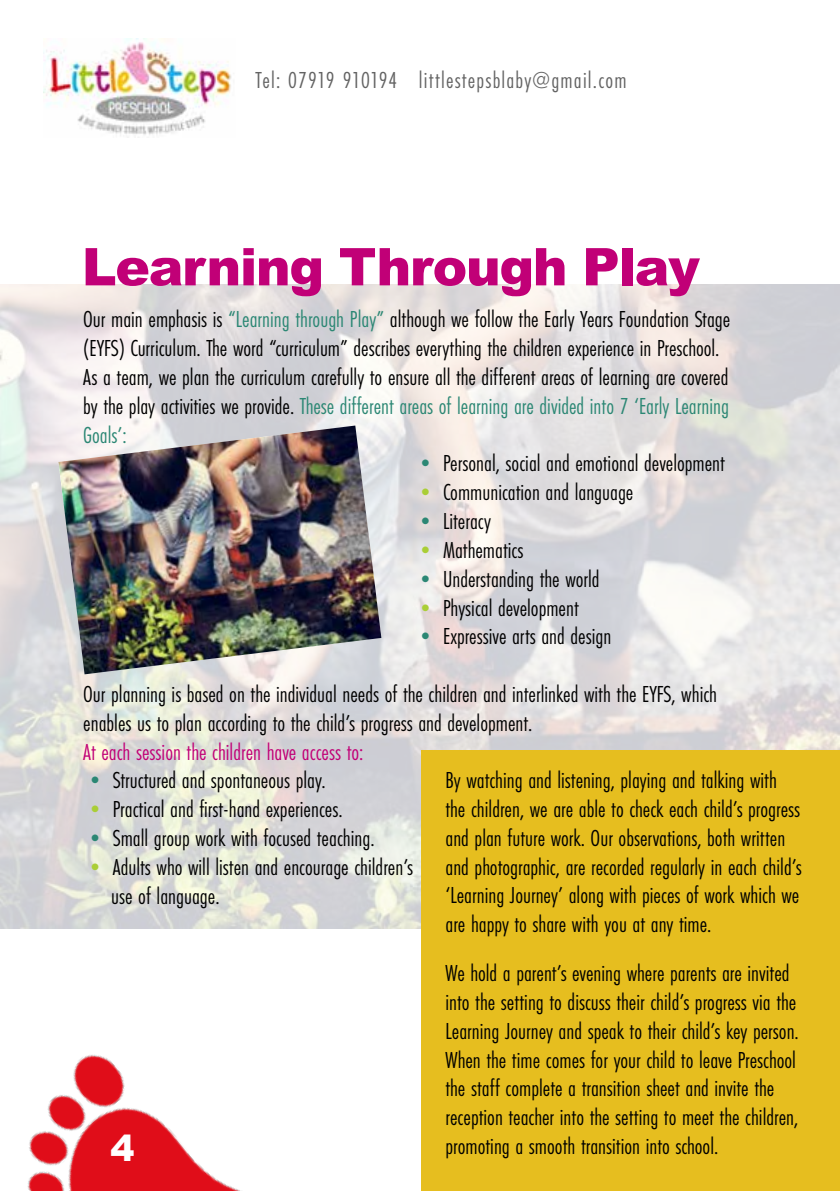
<style>
.page{position:relative;width:840px;height:1191px;background:#fff}
.page>*{position:absolute;margin:0;border:0;box-sizing:border-box;transform-origin:0 0}
.t1{font:900 52px "Arial";letter-spacing:-.025em;color:#c10077}
.t2{font:900 36px "Arial";color:#fff}
.t3{font:24px/28.8px "Futura PT Cond";color:#000}
.t4{font:24px "Futura PT Cond";letter-spacing:.05em;color:#636363}
.t5{font:24px "Futura PT Cond";color:#c10077}
.s1{color:#2b8774}
.s2{color:#aace36}
</style>
<div class="page">
<img style="left:0;top:285px;width:839px;height:644px">
<img style="left:27px;top:1054px;width:213px;height:137px">
<img style="left:44px;top:39px;width:187px;height:97px">
<img style="left:58px;top:425px;width:323px;height:249px">
<div style="left:421px;top:750px;width:418px;height:441px;background:#e6be1f"></div>
<p class="t4" style="left:255px;top:66px;width:372px">Tel: 07919 910194 littlestepsblaby@gmail.com</p>
<h1 class="t1" style="left:82px;top:229px;width:619px">Learning Through Play</h1>
<p class="t3" style="left:83px;top:305px;width:648px">Our main emphasis is <span class="s1">“Learning through Play”</span> although we follow the Early Years Foundation Stage (EYFS) Curriculum. The word “curriculum” describes everything the children experience in Preschool.<br>As a team, we plan the curriculum carefully to ensure all the different areas of learning are covered by the play activities we provide. <span class="s1">These different areas of learning are divided into 7 ‘Early Learning Goals’:</span></p>
<p class="t3" style="left:413px;top:449px;width:313px"><span class="s1">•</span> Personal, social and emotional development</p>
<p class="t3" style="left:413px;top:478px;width:221px"><span class="s2">•</span> Communication and language</p>
<p class="t3" style="left:413px;top:507px;width:79px"><span class="s1">•</span> Literacy</p>
<p class="t3" style="left:413px;top:535px;width:111px"><span class="s2">•</span> Mathematics</p>
<p class="t3" style="left:413px;top:564px;width:187px"><span class="s1">•</span> Understanding the world</p>
<p class="t3" style="left:413px;top:593px;width:167px"><span class="s2">•</span> Physical development</p>
<p class="t3" style="left:413px;top:622px;width:199px"><span class="s1">•</span> Expressive arts and design</p>
<p class="t3" style="left:83px;top:679px;width:635px">Our planning is based on the individual needs of the children and interlinked with the EYFS, which enables us to plan according to the child’s progress and development.</p>
<p class="t5" style="left:83px;top:737px;width:281px">At each session the children have access to:</p>
<p class="t3" style="left:83px;top:766px;width:244px"><span class="s1">•</span> Structured and spontaneous play.</p>
<p class="t3" style="left:83px;top:795px;width:261px"><span class="s2">•</span> Practical and first-hand experiences.</p>
<p class="t3" style="left:83px;top:823px;width:293px"><span class="s1">•</span> Small group work with focused teaching.</p>
<p class="t3" style="left:111px;top:852px;width:303px;text-indent:-28px"><span class="s2">•</span> Adults who will listen and encourage children’s use of language.</p>
<p class="t3" style="left:445px;top:766px;width:357px">By watching and listening, playing and talking with the children, we are able to check each child’s progress and plan future work. Our observations, both written and photographic, are recorded regularly in each child’s ‘Learning Journey’ along with pieces of work which we are happy to share with you at any time.</p>
<p class="t3" style="left:445px;top:958px;width:354px">We hold a parent’s evening where parents are invited into the setting to discuss their child’s progress via the Learning Journey and speak to their child’s key person.<br>When the time comes for your child to leave Preschool the staff complete a transition sheet and invite the reception teacher into the setting to meet the children, promoting a smooth transition into school.</p>
<h2 class="t2" style="left:110px;top:1122px;width:26px">4</h2>
</div>
